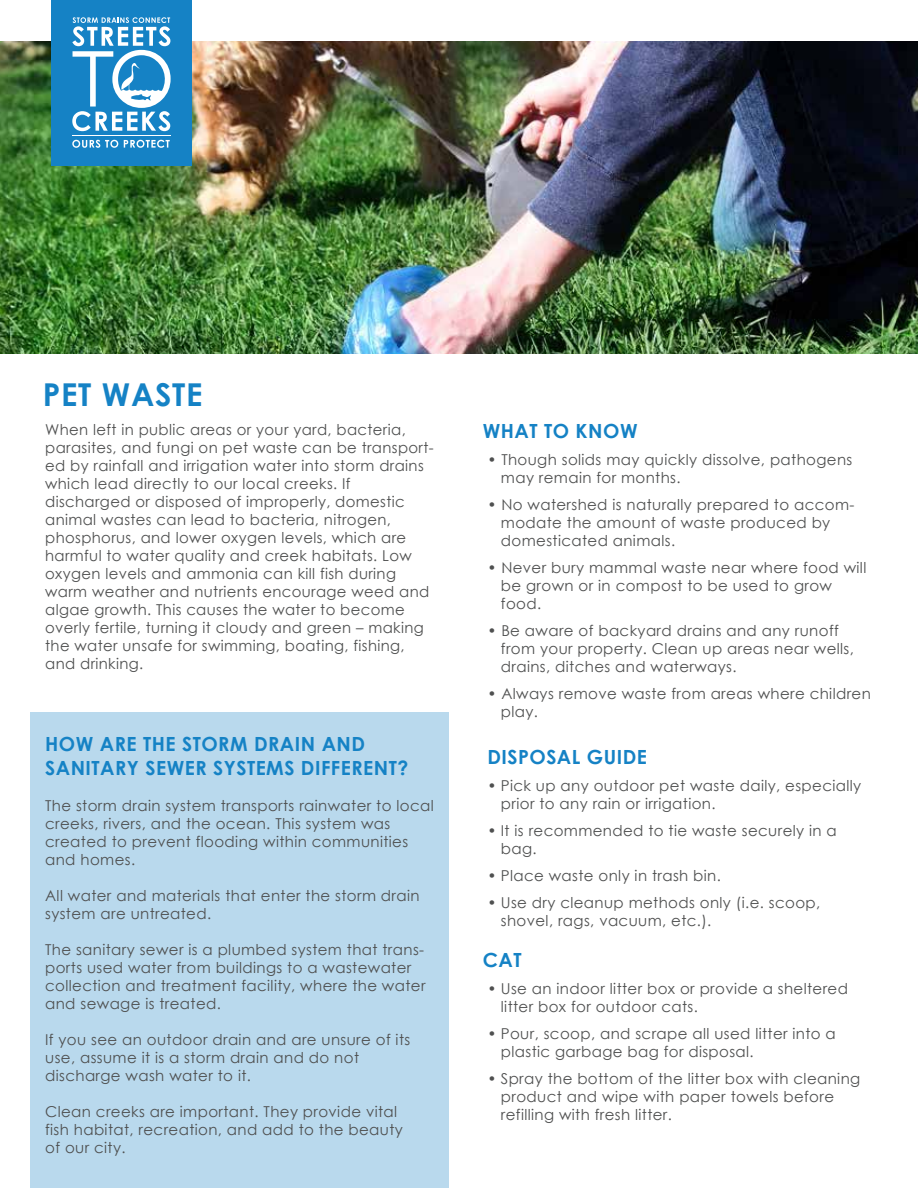
<style>
.page{position:relative;width:918px;height:1188px;background:#fff}
.page>*{position:absolute;margin:0;border:0;box-sizing:border-box;transform-origin:0 0}
.t1{font:700 31.5px "Century Gothic";letter-spacing:.025em;color:#1582c5}
.t2{font:700 19.5px/23.4px "Century Gothic";letter-spacing:.025em;color:#1582c5}
.t3{font:15px/18px "Century Gothic";letter-spacing:.025em;color:#4f5050}
</style>
<div class="page">
<div style="left:30px;top:713px;width:418px;height:475px;background:#b9d9ed"></div>
<img style="left:0;top:42px;width:918px;height:312px">
<div style="left:51px;top:0;width:141px;height:165px;background:#1582c5"></div>
<svg style="left:72px;top:140px;width:46px;height:8px"></svg>
<svg style="left:124px;top:140px;width:46px;height:8px"></svg>
<svg style="left:72px;top:17px;width:99px;height:114px"></svg>
<hr style="left:72px;top:135px;width:99px;height:1px;background:#fff">
<h1 class="t1" style="left:43px;top:371px;width:162px">PET WASTE</h1>
<p class="t3" style="left:45px;top:420px;width:390px">When left in public areas or your yard, bacteria, parasites, and fungi on pet waste can be transport&shy;ed by rainfall and irrigation water into storm drains which lead directly to our local creeks. If discharged or disposed of improperly, domestic animal wastes can lead to bacteria, nitrogen, phosphorus, and lower oxygen levels, which are harmful to water quality and creek habitats. Low oxygen levels and ammonia can kill fish during warm weather and nutrients encourage weed and algae growth. This causes the water to become overly fertile, turning it cloudy and green – making the water unsafe for swimming, boating, fishing, and drinking.</p>
<h2 class="t2" style="left:45px;top:732px;width:365px">HOW ARE THE STORM DRAIN AND<br>SANITARY SEWER SYSTEMS DIFFERENT?</h2>
<p class="t3" style="left:45px;top:796px;width:390px">The storm drain system transports rainwater to local creeks, rivers, and the ocean. This system was created to prevent flooding within communities and homes.</p>
<p class="t3" style="left:45px;top:886px;width:376px">All water and materials that enter the storm drain system are untreated.</p>
<p class="t3" style="left:45px;top:940px;width:382px">The sanitary sewer is a plumbed system that trans&shy;ports used water from buildings to a wastewater collection and treatment facility, where the water and sewage is treated.</p>
<p class="t3" style="left:45px;top:1030px;width:367px">If you see an outdoor drain and are unsure of its use, assume it is a storm drain and do not discharge wash water to it.</p>
<p class="t3" style="left:45px;top:1102px;width:359px">Clean creeks are important. They provide vital fish habitat, recreation, and add to the beauty of our city.</p>
<h2 class="t2" style="left:483px;top:419px;width:156px">WHAT TO KNOW</h2>
<p class="t3" style="left:501px;top:451px;width:353px;text-indent:-14px">• Though solids may quickly dissolve, pathogens may remain for months.</p>
<p class="t3" style="left:501px;top:496px;width:355px;text-indent:-14px">• No watershed is naturally prepared to accom&shy;modate the amount of waste produced by domesticated animals.</p>
<p class="t3" style="left:501px;top:559px;width:367px;text-indent:-14px">• Never bury mammal waste near where food will be grown or in compost to be used to grow food.</p>
<p class="t3" style="left:501px;top:622px;width:355px;text-indent:-14px">• Be aware of backyard drains and any runoff from your property. Clean up areas near wells, drains, ditches and waterways.</p>
<p class="t3" style="left:501px;top:685px;width:371px;text-indent:-14px">• Always remove waste from areas where children play.</p>
<h2 class="t2" style="left:487px;top:744px;width:161px">DISPOSAL GUIDE</h2>
<p class="t3" style="left:501px;top:776px;width:362px;text-indent:-14px">• Pick up any outdoor pet waste daily, especially prior to any rain or irrigation.</p>
<p class="t3" style="left:501px;top:821px;width:337px;text-indent:-14px">• It is recommended to tie waste securely in a bag.</p>
<p class="t3" style="left:487px;top:866px;width:235px">• Place waste only in trash bin.</p>
<p class="t3" style="left:501px;top:893px;width:321px;text-indent:-14px">• Use dry cleanup methods only (i.e. scoop, shovel, rags, vacuum, etc.).</p>
<h2 class="t2" style="left:483px;top:948px;width:40px">CAT</h2>
<p class="t3" style="left:501px;top:980px;width:349px;text-indent:-14px">• Use an indoor litter box or provide a sheltered litter box for outdoor cats.</p>
<p class="t3" style="left:501px;top:1025px;width:336px;text-indent:-14px">• Pour, scoop, and scrape all used litter into a plastic garbage bag for disposal.</p>
<p class="t3" style="left:501px;top:1070px;width:361px;text-indent:-14px">• Spray the bottom of the litter box with cleaning product and wipe with paper towels before refilling with fresh litter.</p>
</div>
